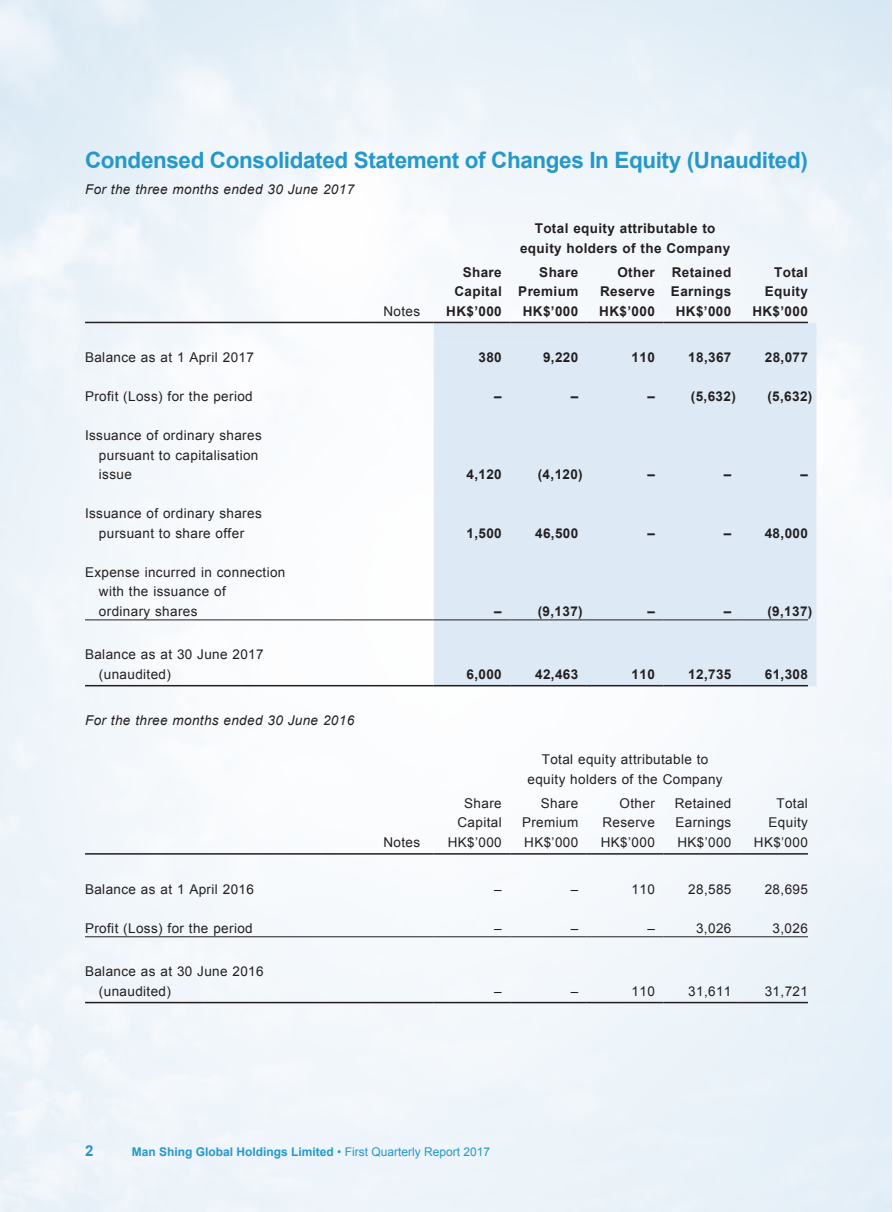
<style>
.page{position:relative;width:893px;height:1212px;background:#fff}
.page>*{position:absolute;margin:0;border:0;box-sizing:border-box;transform-origin:0 0}
.t1{font:700 22.5px "Arial";letter-spacing:-.015em;color:#2498cb}
.t2{font:700 15px "Arial";color:#2498cb}
.t3{font:13.5px/19.5px "Arial";letter-spacing:.03em;color:#231f20}
.t4{font:700 13.5px/19.5px "Arial";letter-spacing:.03em;color:#231f20;text-align:right}
.t5{font:italic 13.5px "Arial";letter-spacing:.03em;color:#231f20}
.t6{font:700 12px "Arial";color:#2498cb}
.s1{font-weight:400}
</style>
<div class="page">
<div style="left:434px;top:323px;width:382px;height:20px;background:#dde9f5"></div>
<div style="left:434px;top:343px;width:382px;height:343px;background:#dde9f5"></div>
<hr style="left:85px;top:322px;width:285px;height:1px;background:#231f20">
<hr style="left:370px;top:322px;width:64px;height:1px;background:#231f20">
<hr style="left:434px;top:322px;width:76px;height:1px;background:#231f20">
<hr style="left:510px;top:322px;width:77px;height:1px;background:#231f20">
<hr style="left:587px;top:322px;width:76px;height:1px;background:#231f20">
<hr style="left:663px;top:322px;width:77px;height:1px;background:#231f20">
<hr style="left:740px;top:322px;width:68px;height:1px;background:#231f20">
<hr style="left:85px;top:619px;width:285px;height:1px;background:#231f20">
<hr style="left:370px;top:619px;width:64px;height:1px;background:#231f20">
<hr style="left:434px;top:619px;width:76px;height:1px;background:#231f20">
<hr style="left:510px;top:619px;width:77px;height:1px;background:#231f20">
<hr style="left:587px;top:619px;width:76px;height:1px;background:#231f20">
<hr style="left:663px;top:619px;width:77px;height:1px;background:#231f20">
<hr style="left:740px;top:619px;width:68px;height:1px;background:#231f20">
<hr style="left:85px;top:685px;width:285px;height:1px;background:#231f20">
<hr style="left:370px;top:685px;width:64px;height:1px;background:#231f20">
<hr style="left:434px;top:685px;width:76px;height:1px;background:#231f20">
<hr style="left:510px;top:685px;width:77px;height:1px;background:#231f20">
<hr style="left:587px;top:685px;width:76px;height:1px;background:#231f20">
<hr style="left:663px;top:685px;width:77px;height:1px;background:#231f20">
<hr style="left:740px;top:685px;width:68px;height:1px;background:#231f20">
<hr style="left:85px;top:853px;width:285px;height:2px;background:#231f20">
<hr style="left:370px;top:853px;width:64px;height:2px;background:#231f20">
<hr style="left:434px;top:853px;width:76px;height:2px;background:#231f20">
<hr style="left:510px;top:853px;width:77px;height:2px;background:#231f20">
<hr style="left:587px;top:853px;width:76px;height:2px;background:#231f20">
<hr style="left:663px;top:853px;width:77px;height:2px;background:#231f20">
<hr style="left:740px;top:853px;width:68px;height:2px;background:#231f20">
<hr style="left:85px;top:936px;width:285px;height:1px;background:#231f20">
<hr style="left:370px;top:936px;width:64px;height:1px;background:#231f20">
<hr style="left:434px;top:936px;width:76px;height:1px;background:#231f20">
<hr style="left:510px;top:936px;width:77px;height:1px;background:#231f20">
<hr style="left:587px;top:936px;width:76px;height:1px;background:#231f20">
<hr style="left:663px;top:936px;width:77px;height:1px;background:#231f20">
<hr style="left:740px;top:936px;width:68px;height:1px;background:#231f20">
<hr style="left:85px;top:1002px;width:285px;height:1px;background:#231f20">
<hr style="left:370px;top:1002px;width:64px;height:1px;background:#231f20">
<hr style="left:434px;top:1002px;width:76px;height:1px;background:#231f20">
<hr style="left:510px;top:1002px;width:77px;height:1px;background:#231f20">
<hr style="left:587px;top:1002px;width:76px;height:1px;background:#231f20">
<hr style="left:663px;top:1002px;width:77px;height:1px;background:#231f20">
<hr style="left:740px;top:1002px;width:68px;height:1px;background:#231f20">
<h1 class="t1" style="left:85px;top:145px;width:724px">Condensed Consolidated Statement of Changes In Equity (Unaudited)</h1>
<p class="t5" style="left:85px;top:181px;width:271px">For the three months ended 30 June 2017</p>
<p class="t4" style="left:520px;top:219px;width:212px;text-align:center">Total equity attributable to equity holders of the Company</p>
<p class="t4" style="left:454px;top:262px;width:49px">Share<br>Capital</p>
<p class="t4" style="left:518px;top:262px;width:62px">Share<br>Premium</p>
<p class="t4" style="left:600px;top:262px;width:56px">Other<br>Reserve</p>
<p class="t4" style="left:671px;top:262px;width:62px;text-align:left">Retained<br>Earnings</p>
<p class="t4" style="left:765px;top:262px;width:45px">Total<br>Equity</p>
<p class="t3" style="left:383px;top:301px;width:38px">Notes</p>
<p class="t4" style="left:446px;top:301px;width:57px">HK$’000</p>
<p class="t4" style="left:523px;top:301px;width:57px">HK$’000</p>
<p class="t4" style="left:599px;top:301px;width:57px">HK$’000</p>
<p class="t4" style="left:676px;top:301px;width:57px">HK$’000</p>
<p class="t4" style="left:752px;top:301px;width:57px">HK$’000</p>
<p class="t3" style="left:85px;top:348px;width:170px">Balance as at 1 April 2017</p>
<p class="t4" style="left:478px;top:348px;width:25px">380</p>
<p class="t4" style="left:543px;top:348px;width:37px">9,220</p>
<p class="t4" style="left:632px;top:348px;width:25px">110</p>
<p class="t4" style="left:688px;top:348px;width:45px">18,367</p>
<p class="t4" style="left:765px;top:348px;width:45px">28,077</p>
<p class="t3" style="left:85px;top:387px;width:169px">Profit (Loss) for the period</p>
<p class="t4" style="left:494px;top:387px;width:9px">–</p>
<p class="t4" style="left:571px;top:387px;width:9px">–</p>
<p class="t4" style="left:647px;top:387px;width:9px">–</p>
<p class="t4" style="left:691px;top:387px;width:47px">(5,632)</p>
<p class="t4" style="left:767px;top:387px;width:47px">(5,632)</p>
<p class="t3" style="left:99px;top:426px;width:164px;text-indent:-14px">Issuance of ordinary shares pursuant to capitalisation issue</p>
<p class="t4" style="left:466px;top:465px;width:37px">4,120</p>
<p class="t4" style="left:538px;top:465px;width:47px">(4,120)</p>
<p class="t4" style="left:647px;top:465px;width:9px">–</p>
<p class="t4" style="left:724px;top:465px;width:9px">–</p>
<p class="t4" style="left:800px;top:465px;width:9px">–</p>
<p class="t3" style="left:85px;top:504px;width:178px;text-align:center">Issuance of ordinary shares pursuant to share offer</p>
<p class="t3" style="left:99px;top:562px;width:188px;text-indent:-14px">Expense incurred in connection with the issuance of<br>ordinary shares</p>
<p class="t3" style="left:99px;top:645px;width:166px;text-indent:-14px">Balance as at 30 June 2017 (unaudited)</p>
<p class="t5" style="left:85px;top:712px;width:271px">For the three months ended 30 June 2016</p>
<p class="t4" style="left:466px;top:524px;width:37px">1,500</p>
<p class="t4" style="left:535px;top:524px;width:45px">46,500</p>
<p class="t4" style="left:647px;top:524px;width:9px">–</p>
<p class="t4" style="left:724px;top:524px;width:9px">–</p>
<p class="t4" style="left:765px;top:524px;width:45px">48,000</p>
<p class="t4" style="left:494px;top:602px;width:9px">–</p>
<p class="t4" style="left:538px;top:602px;width:47px">(9,137)</p>
<p class="t4" style="left:647px;top:602px;width:9px">–</p>
<p class="t4" style="left:724px;top:602px;width:9px">–</p>
<p class="t4" style="left:767px;top:602px;width:47px">(9,137)</p>
<p class="t4" style="left:466px;top:665px;width:37px">6,000</p>
<p class="t4" style="left:535px;top:665px;width:45px">42,463</p>
<p class="t4" style="left:632px;top:665px;width:25px">110</p>
<p class="t4" style="left:688px;top:665px;width:45px">12,735</p>
<p class="t4" style="left:765px;top:665px;width:45px">61,308</p>
<p class="t3" style="left:527px;top:750px;width:197px;text-align:center">Total equity attributable to equity holders of the Company</p>
<p class="t3" style="left:457px;top:793px;width:46px;text-align:center">Share<br>Capital</p>
<p class="t3" style="left:522px;top:793px;width:58px;text-align:right">Share<br>Premium</p>
<p class="t3" style="left:602px;top:793px;width:54px;text-align:right">Other<br>Reserve</p>
<p class="t3" style="left:675px;top:793px;width:58px">Retained<br>Earnings</p>
<p class="t3" style="left:768px;top:793px;width:41px;text-align:center">Total<br>Equity</p>
<p class="t3" style="left:383px;top:832px;width:38px">Notes</p>
<p class="t3" style="left:448px;top:832px;width:56px">HK$’000</p>
<p class="t3" style="left:524px;top:832px;width:56px">HK$’000</p>
<p class="t3" style="left:601px;top:832px;width:56px">HK$’000</p>
<p class="t3" style="left:677px;top:832px;width:56px">HK$’000</p>
<p class="t3" style="left:754px;top:832px;width:56px">HK$’000</p>
<p class="t3" style="left:85px;top:879px;width:170px">Balance as at 1 April 2016</p>
<p class="t3" style="left:494px;top:879px;width:9px">–</p>
<p class="t3" style="left:571px;top:879px;width:9px">–</p>
<p class="t3" style="left:632px;top:879px;width:25px">110</p>
<p class="t3" style="left:688px;top:879px;width:45px">28,585</p>
<p class="t3" style="left:765px;top:879px;width:45px">28,695</p>
<p class="t3" style="left:85px;top:918px;width:169px">Profit (Loss) for the period</p>
<p class="t3" style="left:494px;top:918px;width:9px">–</p>
<p class="t3" style="left:571px;top:918px;width:9px">–</p>
<p class="t3" style="left:647px;top:918px;width:9px">–</p>
<p class="t3" style="left:696px;top:918px;width:37px">3,026</p>
<p class="t3" style="left:773px;top:918px;width:37px">3,026</p>
<p class="t3" style="left:99px;top:962px;width:166px;text-indent:-14px">Balance as at 30 June 2016 (unaudited)</p>
<p class="t3" style="left:494px;top:981px;width:9px">–</p>
<p class="t3" style="left:571px;top:981px;width:9px">–</p>
<p class="t3" style="left:632px;top:981px;width:25px">110</p>
<p class="t3" style="left:688px;top:981px;width:45px">31,611</p>
<p class="t3" style="left:765px;top:981px;width:45px">31,721</p>
<p class="t2" style="left:85px;top:1140px;width:10px">2</p>
<p class="t6" style="left:132px;top:1144px;width:360px">Man Shing Global Holdings Limited <span class="s1">• First Quarterly Report 2017</span></p>
</div>
